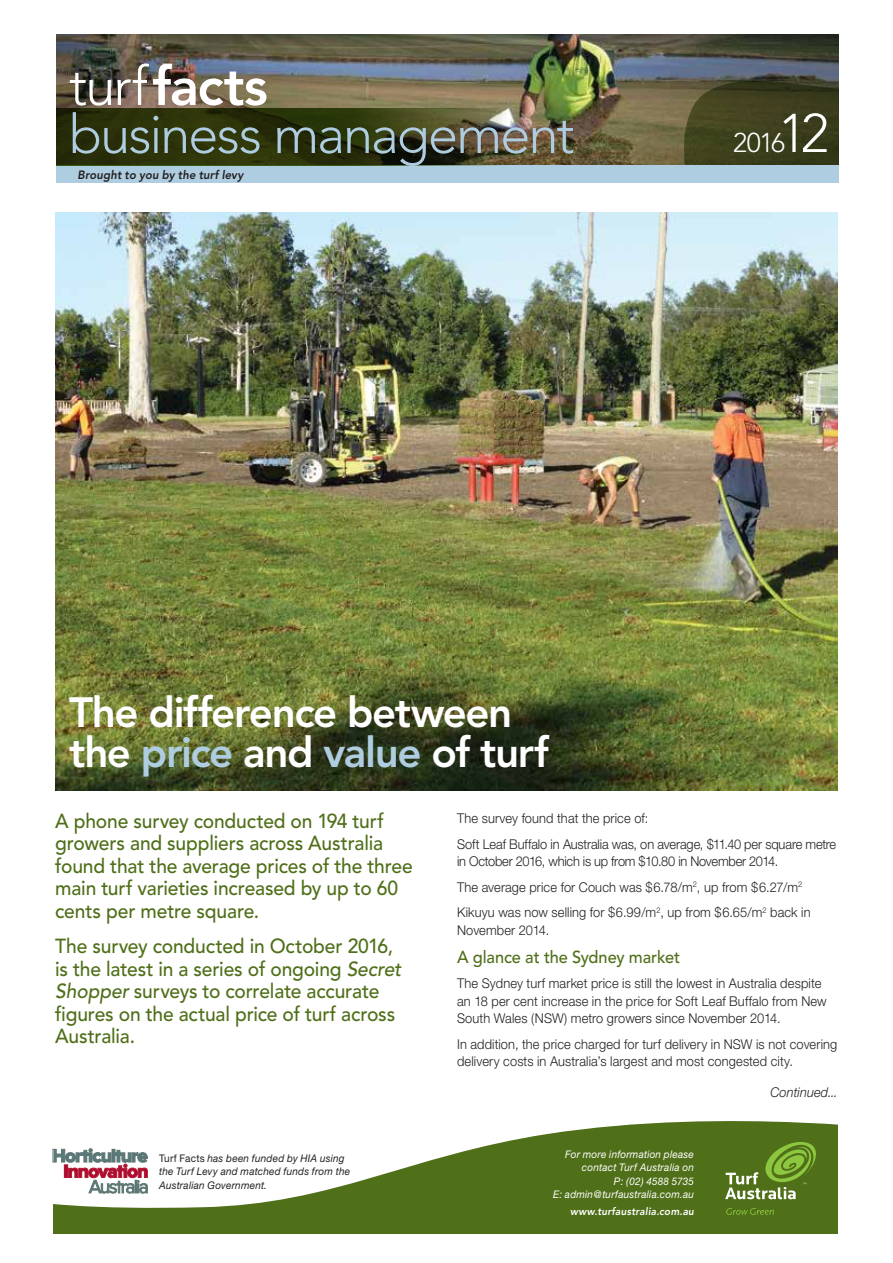
<style>
.page{position:relative;width:893px;height:1263px;background:#fff}
.page>*{position:absolute;margin:0;border:0;box-sizing:border-box;transform-origin:0 0}
.t1{font:300 54px/48px "Avenir";letter-spacing:-.035em;color:#afcde1}
.t2{font:800 42px/40.5px "Avenir";letter-spacing:-.035em;color:#fff}
.t3{font:300 27px "Avenir";color:#fff}
.t4{font:500 20.25px/22.5px "Avenir";letter-spacing:-.01em;color:#4f6f19;scale:.95 1}
.t5{font:500 17.25px "Avenir";letter-spacing:-.005em;color:#4f6f19;scale:.95 1}
.t6{font:300 13.5px/25.8px "Helvetica Neue";letter-spacing:.01em;color:#231f20;scale:.95 1}
.t7{font:italic 300 13.5px "Helvetica Neue";letter-spacing:.01em;color:#231f20;scale:.95 1}
.t8{font:italic 800 12px "Avenir";letter-spacing:.005em;color:#231f20;scale:.95 1}
.t9{font:italic 10.5px/13.5px "Helvetica Neue";letter-spacing:.02em;color:#fff;text-align:right;scale:.95 1}
.t10{font:italic 10.5px/13.5px "Helvetica Neue";letter-spacing:.02em;color:#231f20;scale:.95 1}
.t11{font:italic 800 10.5px "Avenir";letter-spacing:.025em;color:#fff;scale:.95 1}
.s1{color:#fff}
.s2{font-weight:800;color:#fff}
.s3{font-size:54px}
.s4{color:#afcde1}
.s5{font-style:italic}
.s6{font-style:normal}
</style>
<div class="page">
<img style="left:55px;top:213px;width:783px;height:578px">
<img style="left:56px;top:34px;width:783px;height:75px">
<svg style="left:683px;top:79px;width:156px;height:86px;background:#3e401f"></svg>
<div style="left:56px;top:165px;width:783px;height:18px;background:#afcde1"></div>
<svg style="left:56px;top:109px;width:651px;height:56px;background:#434320"></svg>
<svg style="left:54px;top:1121px;width:783px;height:112px;fill:#4f6f19"></svg>
<svg style="left:53px;top:1148px;width:94px;height:45px"></svg>
<div style="left:695px;top:1125px;width:143px;height:106px;background:#4f6f19"></div>
<svg style="left:725px;top:1142px;width:91px;height:57px"></svg>
<svg style="left:726px;top:1208px;width:48px;height:7px"></svg>
<h1 class="t1" style="left:69px;top:63px;width:507px"><span class="s1">turf</span><span class="s2">facts<br></span>business management</h1>
<p class="t8" style="left:78px;top:167px;width:176px">Brought to you by the turf levy</p>
<h3 class="t3" style="left:733px;top:127px;width:97px">2016<span class="s3">12</span></h3>
<h2 class="t2" style="left:69px;top:692px;width:481px">The difference between the <span class="s4">price</span> and <span class="s4">value</span> of turf</h2>
<h3 class="t4" style="left:55px;top:810px;width:378px">A phone survey conducted on 194 turf growers and suppliers across Australia found that the average prices of the three main turf varieties increased by up to 60 cents per metre square.</h3>
<h3 class="t4" style="left:55px;top:935px;width:366px">The survey conducted in October 2016, is the latest in a series of ongoing <span class="s5">Secret Shopper</span> surveys to correlate accurate figures on the actual price of turf across Australia.</h3>
<p class="t6" style="left:457px;top:805px;width:401px">The survey found that the price of:<br>Soft Leaf Buffalo in Australia was, on average, $11.40 per square metre</p>
<p class="t6" style="left:457px;top:848px;width:374px">in October 2016, which is up from $10.80 in November 2014.<br>The average price for Couch was $6.78/m<sup>2</sup>, up from $6.27/m<sup>2<br></sup>Kikuyu was now selling for $6.99/m<sup>2</sup>, up from $6.65/m<sup>2</sup> back in</p>
<p class="t6" style="left:457px;top:917px;width:99px">November 2014.</p>
<p class="t5" style="left:457px;top:947px;width:236px">A glance at the Sydney market</p>
<p class="t6" style="left:457px;top:975px;width:391px;line-height:17.2px">The Sydney turf market price is still the lowest in Australia despite an 18 per cent increase in the price for Soft Leaf Buffalo from New<br>South Wales (NSW) metro growers since November 2014.</p>
<p class="t6" style="left:457px;top:1035px;width:402px;line-height:17.2px">In addition, the price charged for turf delivery in NSW is not covering delivery costs in Australia’s largest and most congested city.</p>
<p class="t7" style="left:770px;top:1084px;width:72px">Continued...</p>
<p class="t10" style="left:159px;top:1151px;width:203px"><span class="s6">Turf Facts</span> has been funded by HIA using the Turf Levy and matched funds from the<br>Australian Government.</p>
<p class="t9" style="left:553px;top:1147px;width:150px">For more information please contact Turf Australia on<br>P: (02) 4588 5735<br>E: admin@turfaustralia.com.au</p>
<p class="t11" style="left:570px;top:1205px;width:132px">www.turfaustralia.com.au</p>
</div>
